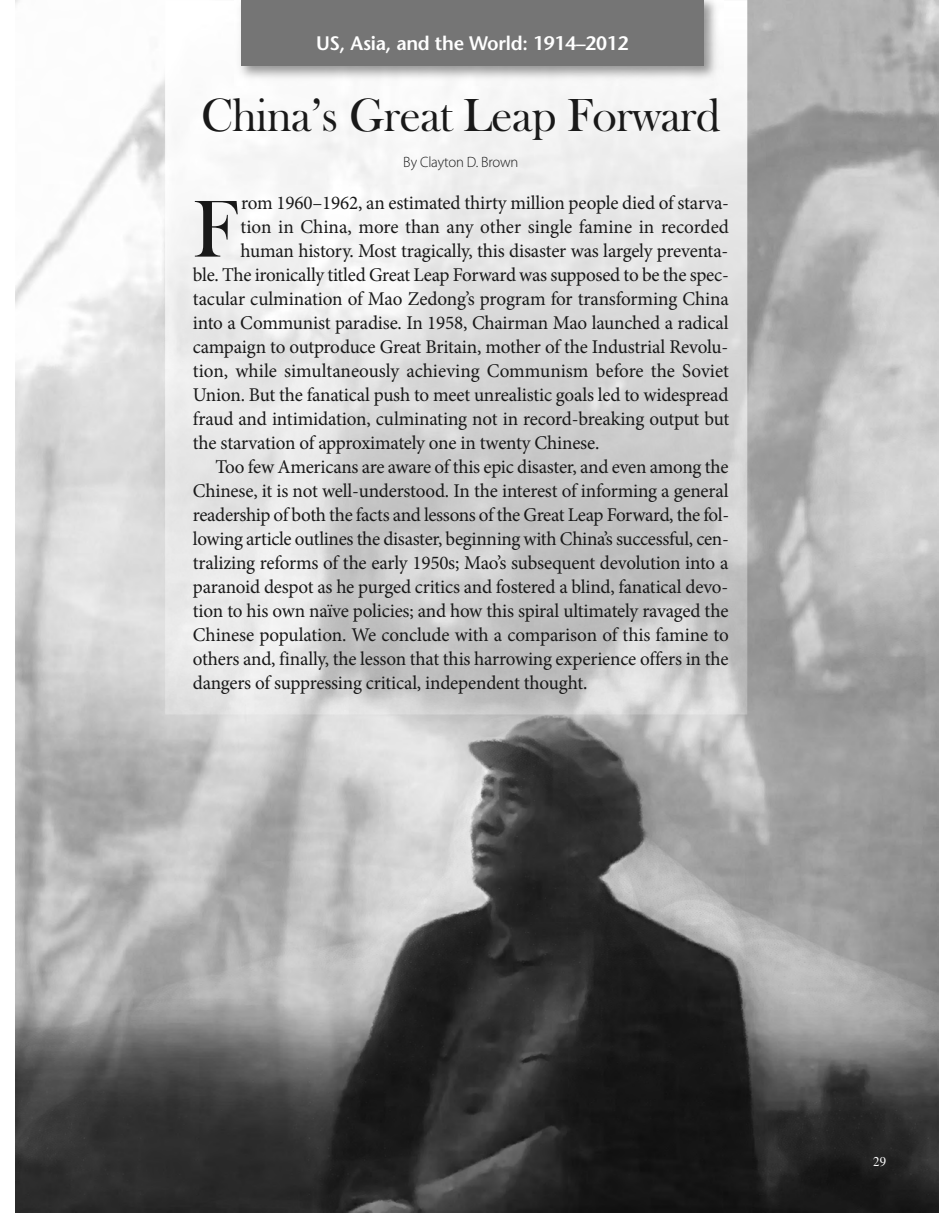
<style>
.page{position:relative;width:945px;height:1215px;background:#fff}
.page>*{position:absolute;margin:0;border:0;box-sizing:border-box;transform-origin:0 0}
.t1{font:83.4px "Bask Old Face";color:#191919}
.t2{font:48px "Bask Old Face";letter-spacing:-.01em;color:#191919}
.t3{font:19.5px "Minion Pro";letter-spacing:-.01em;color:#191919}
.t4{font:600 19.5px "Stone Sans";letter-spacing:-.01em;color:#fff}
.t5{font:300 15px "Myriad Pro";letter-spacing:-.01em;color:#191919}
.t6{font:13.5px "EAA Times";color:#fff;scale:.95 1}
</style>
<div class="page">
<img style="left:16px;top:1px;width:923px;height:1211px">
<img style="left:165px;top:1px;width:582px;height:713px">
<img style="left:234px;top:0;width:489px;height:85px">
<div style="left:241px;top:0;width:462px;height:66px;background:#757575"></div>
<p class="t4" style="left:316px;top:35px;width:314px">US, Asia, and the World: 1914–2012</p>
<h2 class="t2" style="left:201px;top:87px;width:521px">China’s Great Leap Forward</h2>
<p class="t5" style="left:403px;top:157px;width:117px">By Clayton D. Brown</p>
<h1 class="t1" style="left:193px;top:179px;width:46px">F</h1>
<p class="t3" style="left:241px;top:195px;width:489px">rom 1960–1962, an estimated thirty million people died of starva-</p>
<p class="t3" style="left:241px;top:219px;width:490px">tion in China, more than any other single famine in recorded</p>
<p class="t3" style="left:241px;top:243px;width:489px">human history. Most tragically, this disaster was largely preventa-</p>
<p class="t3" style="left:193px;top:267px;width:537px">ble. The ironically titled Great Leap Forward was supposed to be the spec-</p>
<p class="t3" style="left:193px;top:291px;width:537px">tacular culmination of Mao Zedong’s program for transforming China</p>
<p class="t3" style="left:193px;top:315px;width:537px">into a Communist paradise. In 1958, Chairman Mao launched a radical</p>
<p class="t3" style="left:193px;top:339px;width:537px">campaign to outproduce Great Britain, mother of the Industrial Revolu-</p>
<p class="t3" style="left:193px;top:363px;width:538px">tion, while simultaneously achieving Communism before the Soviet</p>
<p class="t3" style="left:193px;top:387px;width:537px">Union. But the fanatical push to meet unrealistic goals led to widespread</p>
<p class="t3" style="left:193px;top:411px;width:538px">fraud and intimidation, culminating not in record-breaking output but</p>
<p class="t3" style="left:193px;top:435px;width:408px">the starvation of approximately one in twenty Chinese.</p>
<p class="t3" style="left:215px;top:459px;width:515px">Too few Americans are aware of this epic disaster, and even among the</p>
<p class="t3" style="left:193px;top:483px;width:537px">Chinese, it is not well-understood. In the interest of informing a general</p>
<p class="t3" style="left:193px;top:507px;width:538px">readership of both the facts and lessons of the Great Leap Forward, the fol-</p>
<p class="t3" style="left:193px;top:531px;width:537px">lowing article outlines the disaster, beginning with China’s successful, cen-</p>
<p class="t3" style="left:193px;top:555px;width:537px">tralizing reforms of the early 1950s; Mao’s subsequent devolution into a</p>
<p class="t3" style="left:193px;top:579px;width:537px">paranoid despot as he purged critics and fostered a blind, fanatical devo-</p>
<p class="t3" style="left:193px;top:603px;width:537px">tion to his own naïve policies; and how this spiral ultimately ravaged the</p>
<p class="t3" style="left:193px;top:627px;width:537px">Chinese population. We conclude with a comparison of this famine to</p>
<p class="t3" style="left:193px;top:651px;width:537px">others and, finally, the lesson that this harrowing experience offers in the</p>
<p class="t3" style="left:193px;top:675px;width:396px">dangers of suppressing critical, independent thought.</p>
<p class="t6" style="left:873px;top:1157px;width:15px">29</p>
</div>
